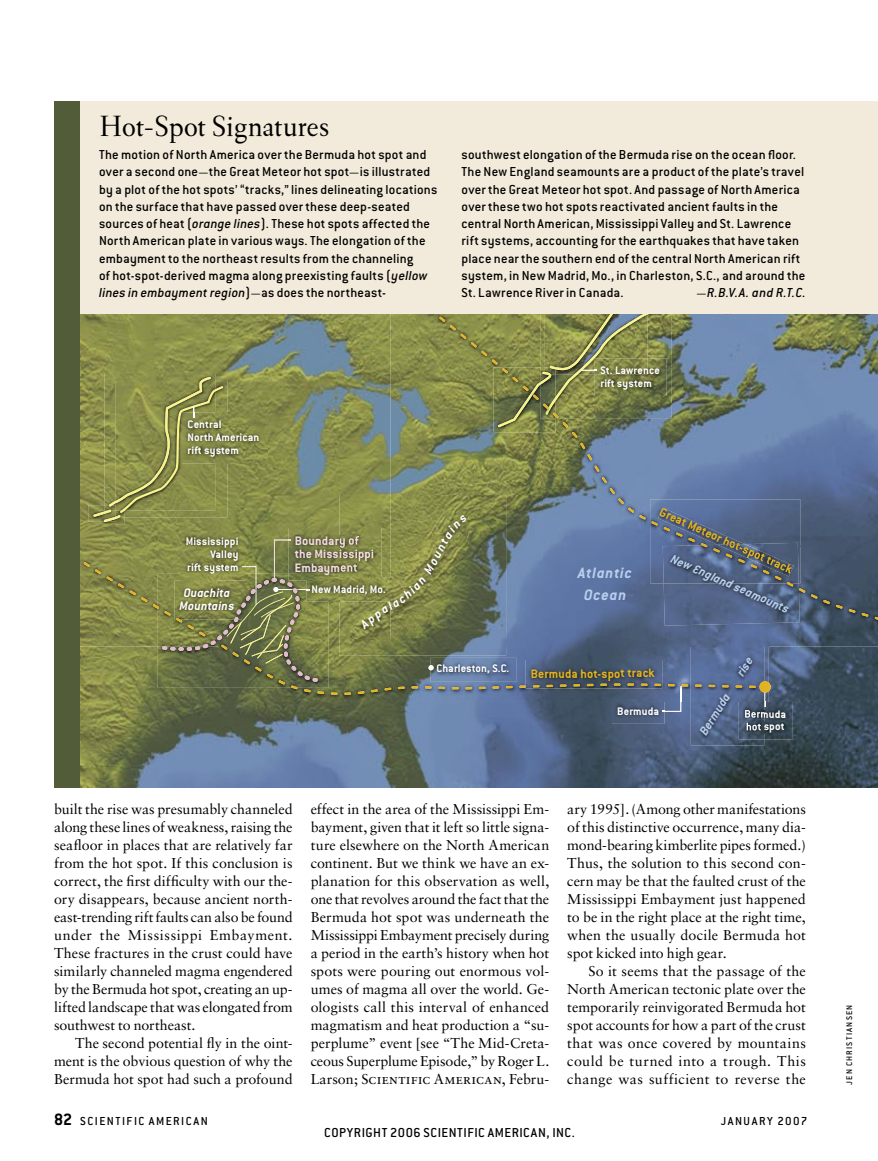
<style>
.page{position:relative;width:878px;height:1161px;background:#fff}
.page>*{position:absolute;margin:0;border:0;box-sizing:border-box;transform-origin:0 0}
.sidehead{font:300 30px "Eldorado Text";letter-spacing:.005em;color:#000}
.t1{font:italic 700 16.5px/22.5px "Conduit ITC";letter-spacing:.05em;color:#b9cfec;text-align:center}
.text{font:14.25px/18px "Sabon";color:#000;text-align:justify}
.side_text_2{font:500 14.25px/17.2px "Conduit ITC";letter-spacing:.015em;color:#000}
.side_text_2-2{font:500 14.25px "Conduit ITC";letter-spacing:.035em;color:#000}
.side_text_2-3{font:italic 500 14.25px "Conduit ITC";color:#000}
.t2{font:700 13.5px "Conduit ITC";color:#e3b320}
.t3{font:700 13.5px/13.5px "Conduit ITC";letter-spacing:.01em;color:#f3dae3}
.t4{font:italic 700 13.5px "Conduit ITC";color:#b9cfec}
.t5{font:italic 700 13.5px/13.5px "Conduit ITC";letter-spacing:.01em;color:#fff;text-align:center}
.t6{font:500 12.75px "Conduit ITC";letter-spacing:.12em;color:#000}
.t7{font:700 12px/12.8px "Conduit ITC";letter-spacing:.01em;color:#fff}
.credit{font:500 9px "Conduit ITC";letter-spacing:.13em;color:#000}
.s1{font-size:12px}
.s2{font-style:italic}
.s3{font-style:normal;font-size:12px}
.s4{font-family:"Sabon Roman SC"}
.s5{font-weight:700;font-size:18px}
</style>
<div class="page">
<div style="left:54px;top:101px;width:824px;height:687px;background:#f2eada"></div>
<img style="left:80px;top:646px;width:798px;height:142px">
<img style="left:795px;top:641px;width:83px;height:5px">
<img style="left:768px;top:641px;width:27px;height:5px">
<svg style="left:768px;top:314px;width:110px;height:327px;background:#5d7189"></svg>
<div style="left:759px;top:681px;width:11px;height:12px;background:#e3b320;border-radius:50%"></div>
<img style="left:764px;top:702px;width:28px;height:37px">
<img style="left:764px;top:710px;width:21px;height:8px">
<img style="left:764px;top:723px;width:20px;height:10px">
<img style="left:768px;top:499px;width:32px;height:84px">
<img style="left:612px;top:712px;width:52px;height:12px">
<img style="left:690px;top:712px;width:74px;height:33px">
<img style="left:745px;top:712px;width:19px;height:6px">
<img style="left:746px;top:723px;width:18px;height:10px">
<img style="left:768px;top:543px;width:31px;height:83px">
<svg style="left:787px;top:583px;width:6px;height:3px"></svg>
<img style="left:768px;top:577px;width:23px;height:6px">
<img style="left:768px;top:544px;width:25px;height:33px">
<div style="left:54px;top:101px;width:26px;height:687px;background:#535c39"></div>
<svg style="left:80px;top:314px;width:688px;height:398px;background:#758064"></svg>
<p class="sidehead" style="left:99px;top:109px;width:232px">Hot-Spot Signatures</p>
<p class="side_text_2" style="left:99px;top:146px;width:340px">The motion of North America over the Bermuda hot spot and over a second one<span class="s1">—</span>the Great Meteor hot spot<span class="s1">—</span>is illustrated by a plot of the hot spots’ “tracks,” lines delineating locations on the surface that have passed over these deep-seated sources of heat (<span class="s2">orange lines</span>). These hot spots affected the North American plate in various ways. The elongation of the embayment to the northeast results from the channeling<br>of hot-spot-derived magma along preexisting faults (<span class="s2">yellow lines in embayment region</span>)<span class="s1">—</span>as does the northeast-</p>
<p class="side_text_2" style="left:461px;top:146px;width:345px">southwest elongation of the Bermuda rise on the ocean floor.<br>The New England seamounts are a product of the plate’s travel over the Great Meteor hot spot. And passage of North America over these two hot spots reactivated ancient faults in the central North American, Mississippi Valley and St. Lawrence rift systems, accounting for the earthquakes that have taken place near the southern end of the central North American rift system, in New Madrid, Mo., in Charleston, S.C., and around the St. Lawrence River in Canada.</p>
<p class="side_text_2-3" style="left:697px;top:285px;width:110px"><span class="s3">—</span>R.B.V.A. and R.T.C.</p>
<p class="t7" style="left:187px;top:418px;width:73px">Central<br>North American rift system</p>
<p class="t7" style="left:186px;top:535px;width:54px;text-align:right">Mississippi<br>Valley<br>rift system</p>
<p class="t5" style="left:179px;top:585px;width:57px">Ouachita<br>Mountains</p>
<p class="t3" style="left:295px;top:533px;width:81px">Boundary of the Mississippi<br>Embayment</p>
<p class="t7" style="left:311px;top:582px;width:76px">New Madrid, Mo.</p>
<p class="t7" style="left:600px;top:364px;width:61px">St. Lawrence rift system</p>
<p class="t7" style="left:436px;top:661px;width:74px">Charleston, S.C.</p>
<p class="t1" style="left:578px;top:561px;width:55px">Atlantic<br>Ocean</p>
<p class="t2" style="left:663px;top:504px;width:145px;rotate:24deg">Great Meteor hot-spot track</p>
<p class="t4" style="left:674px;top:551px;width:130px;rotate:24deg">New England seamounts</p>
<p class="t2" style="left:530px;top:667px;width:125px;rotate:-1deg">Bermuda hot-spot track</p>
<p class="t7" style="left:617px;top:705px;width:43px">Bermuda</p>
<p class="t4" style="left:733px;top:671px;width:22px;rotate:-58deg">rise</p>
<p class="t4" style="left:695px;top:730px;width:49px;rotate:-58deg">Bermuda</p>
<p class="t7" style="left:744px;top:707px;width:43px">Bermuda hot spot</p>
<p class="text" style="left:54px;top:800px;width:240px">built the rise was presumably channeled along these lines of weakness, raising the seafloor in places that are relatively far from the hot spot. If this conclusion is correct, the first difficulty with our the&shy;ory disappears, because ancient north&shy;east-trending rift faults can also be found under the Mississippi Embayment.<br>These fractures in the crust could have similarly channeled magma engendered by the Bermuda hot spot, creating an up&shy;lifted landscape that was elongated from southwest to northeast.</p>
<p class="text" style="left:54px;top:1034px;width:240px;text-indent:21px">The second potential fly in the oint&shy;ment is the obvious question of why the Bermuda hot spot had such a profound</p>
<p class="text" style="left:310px;top:800px;width:240px">effect in the area of the Mississippi Em&shy;bayment, given that it left so little signa&shy;ture elsewhere on the North American continent. But we think we have an ex&shy;planation for this observation as well, one that revolves around the fact that the Bermuda hot spot was underneath the Mississippi Embayment precisely during a period in the earth’s history when hot spots were pouring out enormous vol&shy;umes of magma all over the world. Ge&shy;ologists call this interval of enhanced magmatism and heat production a “su&shy;perplume” event [see “The Mid-Creta&shy;ceous Superplume Episode,” by Roger L.<br>Larson; <span class="s4">Scientific American,</span> Febru-</p>
<p class="text" style="left:567px;top:800px;width:240px">ary 1995]. (Among other manifestations of this distinctive occurrence, many dia&shy;mond-bearing kimberlite pipes formed.)<br>Thus, the solution to this second con&shy;cern may be that the faulted crust of the Mississippi Embayment just happened to be in the right place at the right time, when the usually docile Bermuda hot spot kicked into high gear.</p>
<p class="text" style="left:567px;top:962px;width:240px;text-indent:21px">So it seems that the passage of the North American tectonic plate over the temporarily reinvigorated Bermuda hot spot accounts for how a part of the crust that was once covered by mountains could be turned into a trough. This change was sufficient to reverse the</p>
<p class="t6" style="left:54px;top:1114px;width:155px"><span class="s5">82</span> SCIENTIFIC AMERICAN</p>
<p class="t6" style="left:720px;top:1114px;width:88px">JANUARY 2007</p>
<p class="side_text_2-2" style="left:324px;top:1125px;width:252px">COPYRIGHT 2006 SCIENTIFIC AMERICAN, INC.</p>
<p class="credit" style="left:844px;top:1084px;width:81px;rotate:-90deg">JEN CHRISTIANSEN</p>
</div>
